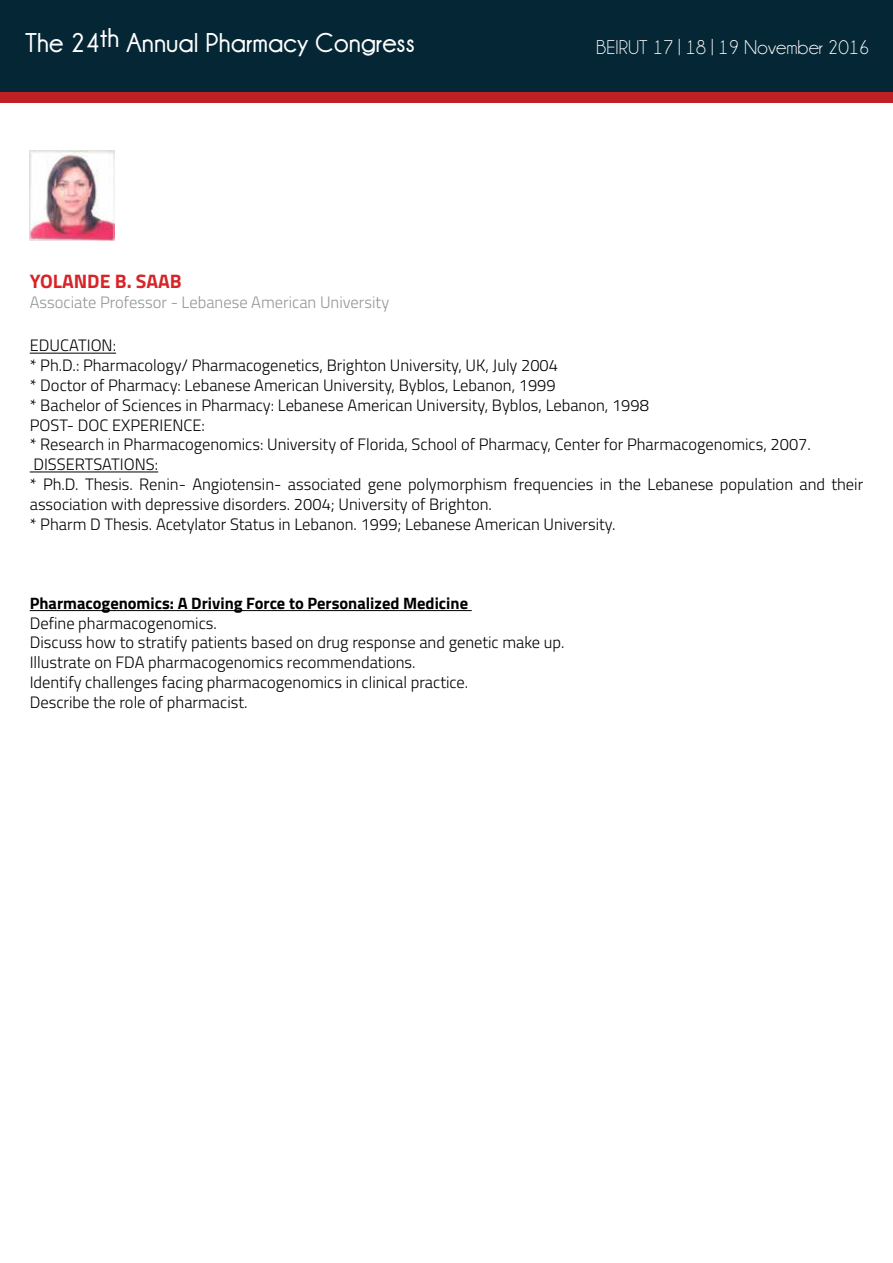
<style>
.page{position:relative;width:893px;height:1263px;background:#fff}
.page>*{position:absolute;margin:0;border:0;box-sizing:border-box;transform-origin:0 0}
.t1{font:700 27.3px "Champagne&Limousines";color:#fff}
.t2{font:20.1px "Champagne&Limousines";color:#fff}
.t3{font:700 19.5px "Titillium";color:#d72428}
.t4{font:300 16.5px/19.8px "Titillium";color:#000}
.t5{font:700 16.5px "Titillium";color:#000}
.t6{font:300 16.5px "Titillium";color:#939598}
</style>
<div class="page">
<div style="left:0;top:0;width:893px;height:92px;background:#042635"></div>
<div style="left:0;top:92px;width:893px;height:10px;background:#bf2026"></div>
<hr style="left:30px;top:353px;width:86px;height:1px;background:#000">
<hr style="left:30px;top:472px;width:128px;height:1px;background:#000">
<hr style="left:30px;top:610px;width:442px;height:1px;background:#000">
<img style="left:30px;top:151px;width:84px;height:89px">
<h1 class="t1" style="left:25px;top:28px;width:391px">The 24th Annual Pharmacy Congress</h1>
<p class="t2" style="left:596px;top:36px;width:275px">BEIRUT 17 | 18 | 19 November 2016</p>
<p class="t3" style="left:30px;top:266px;width:153px">YOLANDE B. SAAB</p>
<p class="t6" style="left:30px;top:290px;width:361px">Associate Professor - Lebanese American University</p>
<p class="t4" style="left:30px;top:335px;width:835px">EDUCATION:<br>* Ph.D.: Pharmacology/ Pharmacogenetics, Brighton University, UK, July 2004<br>* Doctor of Pharmacy: Lebanese American University, Byblos, Lebanon, 1999<br>* Bachelor of Sciences in Pharmacy: Lebanese American University, Byblos, Lebanon, 1998<br>POST- DOC EXPERIENCE:<br>* Research in Pharmacogenomics: University of Florida, School of Pharmacy, Center for Pharmacogenomics, 2007.<br>DISSERTSATIONS:<br>* Ph.D. Thesis. Renin- Angiotensin- associated gene polymorphism frequencies in the Lebanese population and their association with depressive disorders. 2004; University of Brighton.<br>* Pharm D Thesis. Acetylator Status in Lebanon. 1999; Lebanese American University.</p>
<p class="t5" style="left:30px;top:590px;width:440px">Pharmacogenomics: A Driving Force to Personalized Medicine</p>
<p class="t4" style="left:30px;top:612px;width:536px">Define pharmacogenomics.<br>Discuss how to stratify patients based on drug response and genetic make up.<br>Illustrate on FDA pharmacogenomics recommendations.<br>Identify challenges facing pharmacogenomics in clinical practice.<br>Describe the role of pharmacist.</p>
</div>
